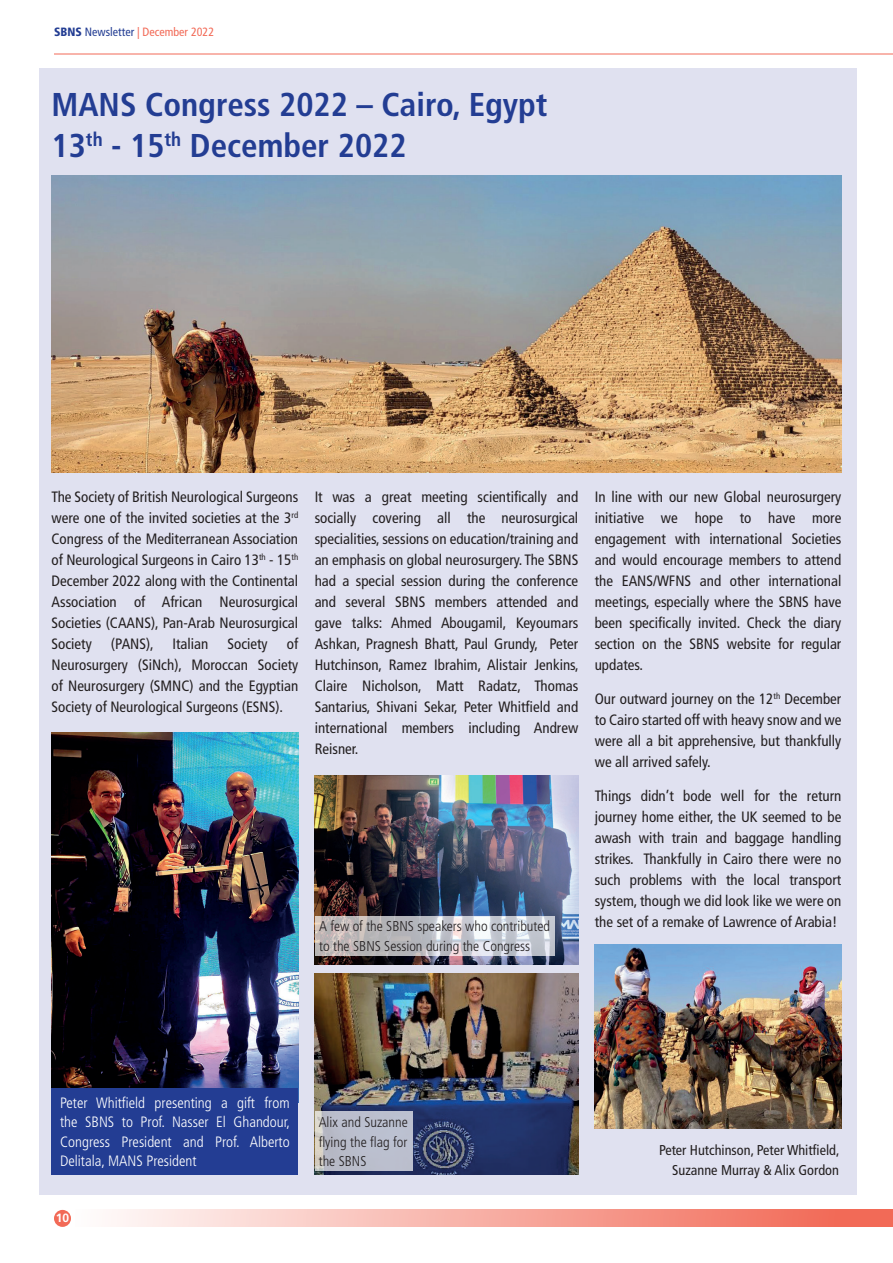
<style>
.page{position:relative;width:893px;height:1263px;background:#fff}
.page>*{position:absolute;margin:0;border:0;box-sizing:border-box;transform-origin:0 0}
.t1{font:700 condensed 33px/40.5px "Frutiger LT Std";color:#233d93}
.t2{font:condensed 15px/21px "Frutiger LT Std";color:#231f20;text-align:justify}
.t3{font:300 condensed 15px/19.5px "Frutiger LT Std";color:#fff;text-align:justify}
.t4{font:300 condensed 14.25px/19.5px "Frutiger LT Std";color:#231f20}
.t5{font:condensed 14.25px/19.5px "Frutiger LT Std";color:#231f20;text-align:right}
.t6{font:condensed 12px "Frutiger LT Std";color:#f26a57}
.t7{font:700 12px "Frutiger LT Std";color:#fff}
.s1{font-weight:900;color:#233d93}
.s2{color:#233d93}
</style>
<div class="page">
<div style="left:75px;top:1210px;width:818px;height:17px;background:linear-gradient(to right,#fefdfd,#f1614d)"></div>
<div style="left:54px;top:1210px;width:17px;height:17px;background:#f26a57;border-radius:50%"></div>
<hr style="left:54px;top:54px;width:839px;height:1px;background:#f26a57">
<div style="left:39px;top:68px;width:818px;height:1127px;background:#e0e1f0"></div>
<img style="left:52px;top:733px;width:246px;height:355px">
<div style="left:52px;top:1088px;width:246px;height:86px;background:#233d93"></div>
<img style="left:315px;top:775px;width:263px;height:189px">
<svg style="left:315px;top:916px;width:239px;height:39px;background:#c6c6cb"></svg>
<img style="left:315px;top:974px;width:263px;height:200px">
<img style="left:595px;top:944px;width:246px;height:185px">
<svg style="left:315px;top:1111px;width:97px;height:60px;background:#bcbfcb"></svg>
<img style="left:52px;top:176px;width:789px;height:296px">
<p class="t6" style="left:54px;top:24px;width:162px"><span class="s1">SBNS</span> <span class="s2">Newsletter</span> | December 2022</p>
<h1 class="t1" style="left:52px;top:85px;width:497px">MANS Congress 2022 – Cairo, Egypt<br>13<sup>th</sup> - 15<sup>th</sup> December 2022</h1>
<p class="t2" style="left:52px;top:486px;width:248px">The Society of British Neurological Surgeons were one of the invited societies at the 3<sup>rd </sup>Congress of the Mediterranean Association of Neurological Surgeons in Cairo 13<sup>th</sup> - 15<sup>th </sup>December 2022 along with the Continental Association of African Neurosurgical Societies (CAANS), Pan-Arab Neurosurgical Society</p>
<p class="t2" style="left:52px;top:633px;width:248px;text-indent:235px">of Neurosurgery (SiNch), Moroccan Society of Neurosurgery (SMNC) and the Egyptian Society of Neurological Surgeons (ESNS).</p>
<p class="t2" style="left:111px;top:633px;width:99px">(PANS), Italian</p>
<p class="t2" style="left:227px;top:633px;width:42px">Society</p>
<p class="t2" style="left:315px;top:486px;width:266px">It was a great meeting scientifically and socially covering all the neurosurgical specialities, sessions on education/training and an emphasis on global neurosurgery. The SBNS had a special session during the conference and several SBNS members attended and gave talks: Ahmed Abougamil, Keyoumars Ashkan, Pragnesh Bhatt, Paul Grundy, Peter Hutchinson, Ramez Ibrahim, Alistair Jenkins, Claire Nicholson, Matt Radatz, Thomas Santarius, Shivani Sekar, Peter Whitfield and international members including Andrew Reisner.</p>
<p class="t2" style="left:595px;top:486px;width:248px">In line with our new Global neurosurgery initiative we hope to have more engagement with international Societies and would encourage members to attend the EANS/WFNS and other international meetings, especially where the SBNS have been specifically invited. Check the diary section on the SBNS website for regular updates.</p>
<p class="t2" style="left:595px;top:688px;width:248px">Our outward journey on the 12<sup>th</sup> December to Cairo started off with heavy snow and we were all a bit apprehensive, but thankfully we all arrived safely.</p>
<p class="t2" style="left:595px;top:785px;width:248px">Things didn’t bode well for the return journey home either, the UK seemed to be awash with train and baggage handling strikes. Thankfully in Cairo there were no such problems with the local transport system, though we did look like we were on the set of a remake of Lawrence of Arabia!</p>
<p class="t4" style="left:319px;top:917px;width:233px">A few of the SBNS speakers who contributed to the SBNS Session during the Congress</p>
<p class="t3" style="left:60px;top:1093px;width:232px">Peter Whitfield presenting a gift from the SBNS to Prof. Nasser El Ghandour, Congress President and Prof. Alberto Delitala, MANS President</p>
<p class="t7" style="left:56px;top:1210px;width:15px">10</p>
<p class="t4" style="left:319px;top:1113px;width:91px;text-align:justify">Alix and Suzanne flying the flag for the SBNS</p>
<p class="t5" style="left:659px;top:1140px;width:182px">Peter Hutchinson, Peter Whitfield,<br>Suzanne Murray &amp; Alix Gordon</p>
</div>
